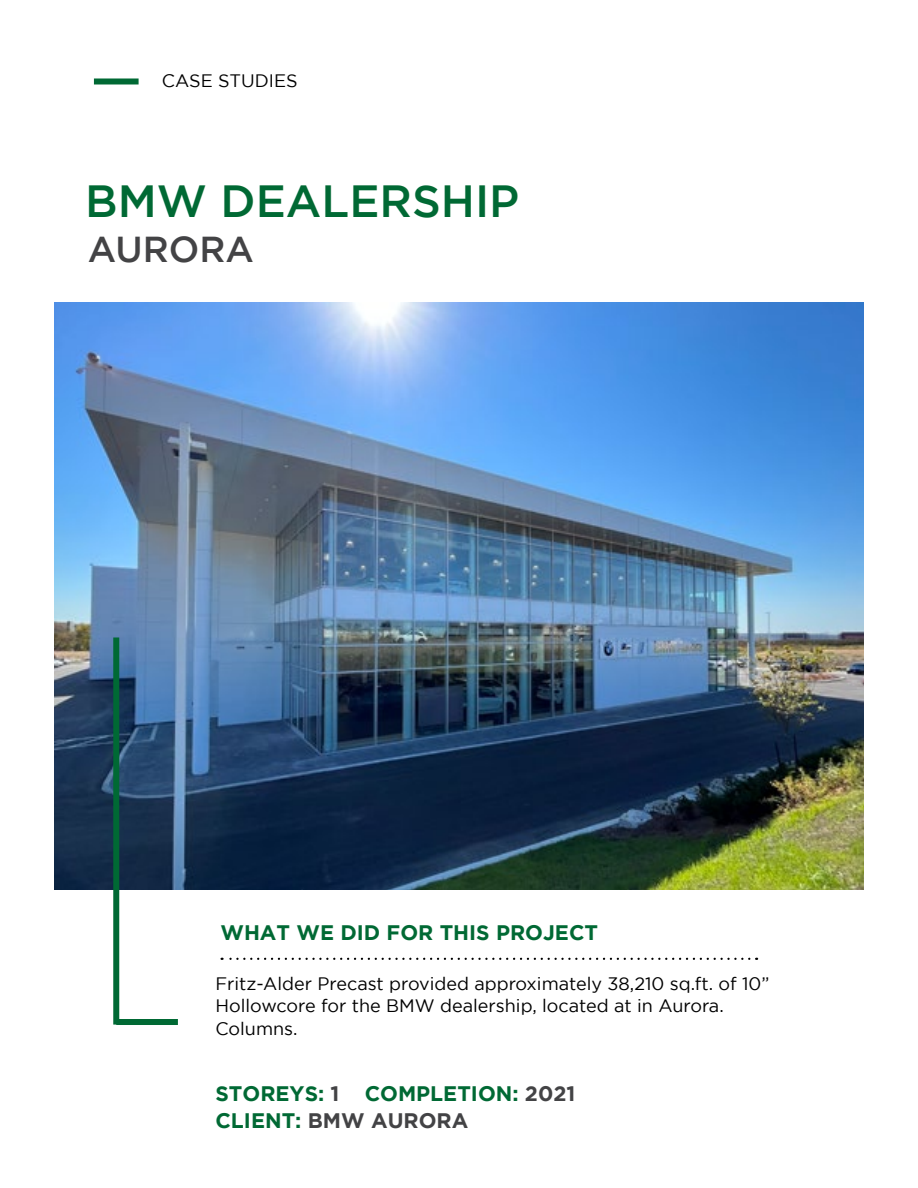
<style>
.page{position:relative;width:918px;height:1188px;background:#fff}
.page>*{position:absolute;margin:0;border:0;box-sizing:border-box;transform-origin:0 0}
.t1{font:500 45px "Gotham";color:#006934}
.t2{font:500 36px "Gotham";color:#434345}
.t3{font:700 21px/27px "Gotham";color:#006934}
.t4{font:18px/22.5px "Gotham";color:#000}
.s1{color:#434345}
</style>
<div class="page">
<div style="left:116px;top:1019px;width:62px;height:6px;background:#006934"></div>
<div style="left:94px;top:78px;width:45px;height:6px;background:#006934"></div>
<svg style="left:222px;top:958px;width:527px;height:2px"></svg>
<img style="left:54px;top:302px;width:810px;height:587px">
<div style="left:113px;top:638px;width:6px;height:387px;background:#006934"></div>
<p class="t4" style="left:162px;top:69px;width:137px">CASE STUDIES</p>
<h1 class="t1" style="left:85px;top:176px;width:436px">BMW DEALERSHIP</h1>
<h2 class="t2" style="left:88px;top:228px;width:167px">AURORA</h2>
<p class="t3" style="left:220px;top:918px;width:379px">WHAT WE DID FOR THIS PROJECT</p>
<p class="t4" style="left:215px;top:972px;width:556px">Fritz-Alder Precast provided approximately 38,210 sq.ft. of 10”<br>Hollowcore for the BMW dealership, located at in Aurora.<br>Columns.</p>
<p class="t3" style="left:215px;top:1079px;width:361px">STOREYS: <span class="s1">1</span> COMPLETION: <span class="s1">2021<br></span>CLIENT: <span class="s1">BMW AURORA</span></p>
</div>
